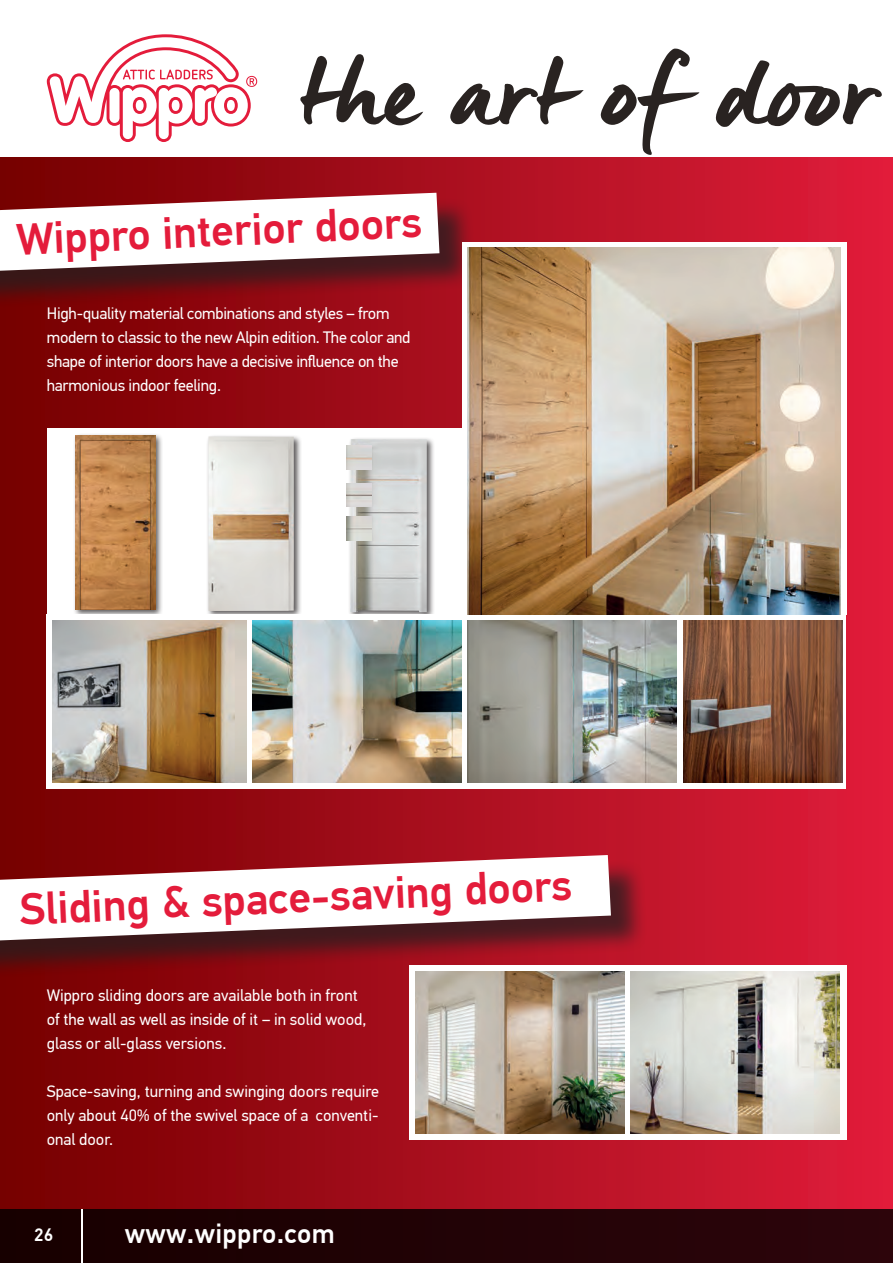
<style>
.page{position:relative;width:893px;height:1263px;background:#fff}
.page>*{position:absolute;margin:0;border:0;box-sizing:border-box;transform-origin:0 0}
.t1{font:96px "Manus Smooth";letter-spacing:.015em;color:#292321;scale:1.25 1}
.t2{font:500 45px "PF Din Text Pro";color:#e41c3b}
.t3{font:500 27.75px "PF Din Text Pro";letter-spacing:.01em;color:#fff}
.t4{font:500 18px "PF Din Text Pro";color:#fff}
.t5{font:16.5px/24px "PF Din Text Pro";letter-spacing:-.015em;color:#fff}
</style>
<div class="page">
<div style="left:0;top:1208px;width:893px;height:55px;background:#220306"></div>
<hr style="left:82px;top:1208px;width:1px;height:55px;background:#fff">
<div style="left:0;top:157px;width:893px;height:1052px;background:linear-gradient(to right,#740000,#e01e3c)"></div>
<div style="left:0;top:197px;width:476px;height:113px;background:#231f20;opacity:.75"></div>
<svg style="left:0;top:193px;width:439px;height:78px"></svg>
<div style="left:47px;top:429px;width:438px;height:245px;background:#fff"></div>
<div style="left:206px;top:434px;width:96px;height:185px;background:#231f20;opacity:.75"></div>
<img style="left:208px;top:436px;width:86px;height:175px">
<div style="left:73px;top:433px;width:91px;height:185px;background:#231f20;opacity:.75"></div>
<img style="left:75px;top:436px;width:80px;height:173px">
<div style="left:348px;top:437px;width:87px;height:183px;background:#231f20;opacity:.75"></div>
<img style="left:350px;top:439px;width:77px;height:173px">
<img style="left:347px;top:445px;width:25px;height:24px">
<img style="left:347px;top:483px;width:25px;height:24px">
<img style="left:347px;top:516px;width:25px;height:24px">
<div style="left:409px;top:965px;width:437px;height:175px;background:#fff"></div>
<img style="left:631px;top:971px;width:209px;height:163px">
<img style="left:415px;top:979px;width:209px;height:155px">
<div style="left:47px;top:614px;width:799px;height:175px;background:#fff"></div>
<img style="left:52px;top:621px;width:194px;height:162px">
<img style="left:253px;top:621px;width:209px;height:162px">
<img style="left:468px;top:621px;width:209px;height:162px">
<img style="left:683px;top:621px;width:160px;height:162px">
<div style="left:462px;top:242px;width:384px;height:372px;background:#fff"></div>
<img style="left:468px;top:247px;width:372px;height:367px">
<div style="left:0;top:860px;width:647px;height:119px;background:#231f20;opacity:.75"></div>
<svg style="left:0;top:855px;width:611px;height:85px"></svg>
<hr style="left:892px;top:157px;width:1px;height:1051px;background:#e31c3b">
<svg style="left:47px;top:34px;width:210px;height:108px"></svg>
<h1 class="t1" style="left:299px;top:34px;width:464px">the art of door</h1>
<h2 class="t2" style="left:15px;top:214px;width:407px;rotate:-3deg">Wippro interior doors</h2>
<p class="t5" style="left:47px;top:301px;width:365px">High-quality material combinations and styles – from modern to classic to the new Alpin edition. The color and shape of interior doors have a decisive influence on the harmonious indoor feeling.</p>
<h2 class="t2" style="left:18px;top:884px;width:554px;rotate:-3deg">Sliding &amp; space-saving doors</h2>
<p class="t5" style="left:47px;top:983px;width:321px">Wippro sliding doors are available both in front of the wall as well as inside of it – in solid wood, glass or all-glass versions.</p>
<p class="t5" style="left:47px;top:1079px;width:334px;text-align:justify">Space-saving, turning and swinging doors require only about 40% of the swivel space of a conventi&shy;onal door.</p>
<p class="t4" style="left:34px;top:1224px;width:21px">26</p>
<h3 class="t3" style="left:125px;top:1216px;width:211px">www.wippro.com</h3>
</div>
